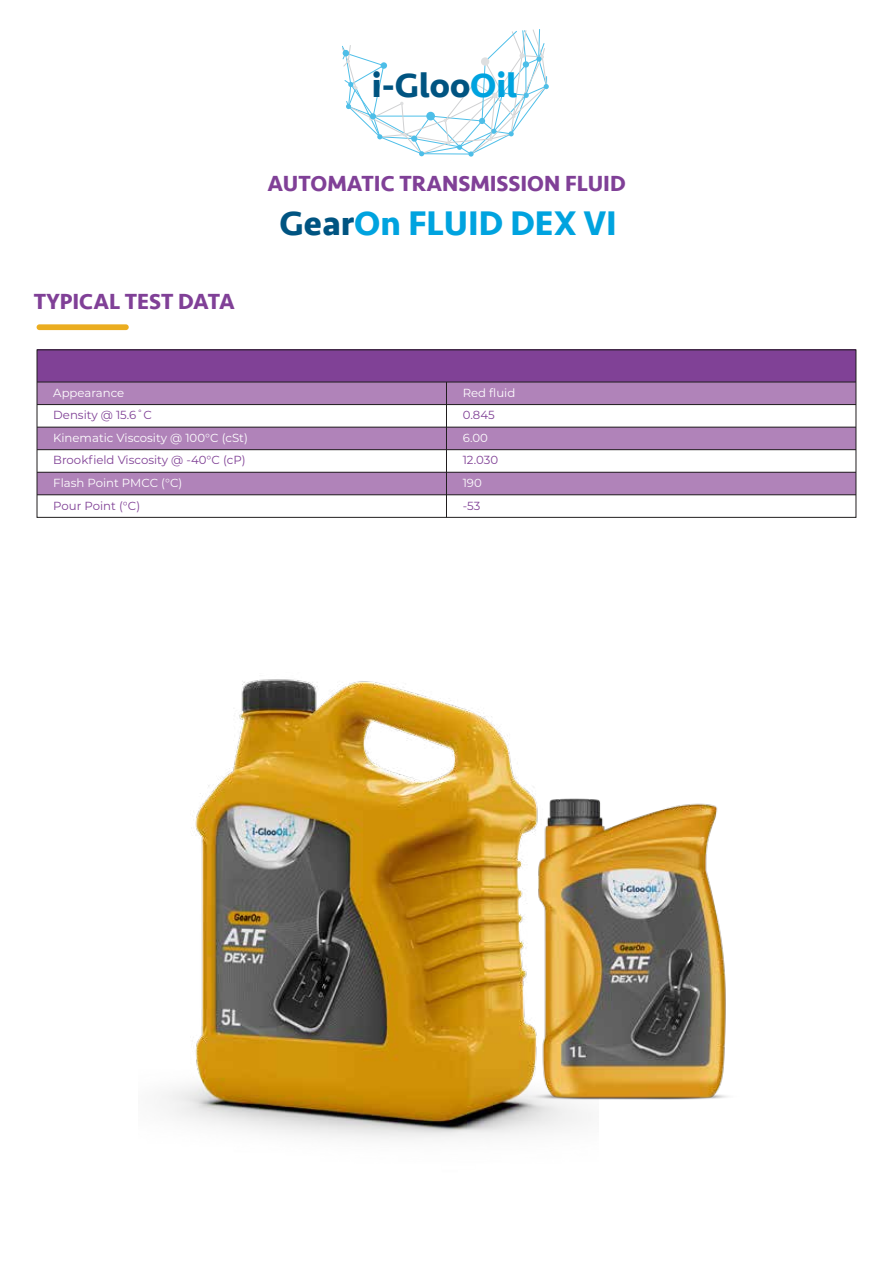
<style>
.page{position:relative;width:893px;height:1263px;background:#fff}
.page>*{position:absolute;margin:0;border:0;box-sizing:border-box;transform-origin:0 0}
.t1{font:700 35.1px "Seravek";color:#00a3df}
.t2{font:700 35.1px "Seravek";color:#005481}
.t3{font:700 22.5px "Seravek";color:#804097}
.t4{font:11.7px "Montserrat";color:#fff}
.t5{font:11.7px "Montserrat";color:#804196}
.s1{color:#00a3df}
.s2{color:#005481}
</style>
<div class="page">
<svg style="left:342px;top:29px;width:207px;height:128px"></svg>
<svg style="left:426px;top:112px;width:9px;height:8px"></svg>
<div style="left:37px;top:324px;width:92px;height:6px;background:#ebad20;border-radius:3px"></div>
<div style="left:37px;top:382px;width:409px;height:23px;background:#b083b9"></div>
<div style="left:37px;top:427px;width:409px;height:23px;background:#b083b9"></div>
<div style="left:37px;top:472px;width:409px;height:23px;background:#b083b9"></div>
<div style="left:37px;top:350px;width:819px;height:32px;background:#804196"></div>
<div style="left:446px;top:382px;width:410px;height:23px;background:#b083b9"></div>
<div style="left:446px;top:427px;width:410px;height:23px;background:#b083b9"></div>
<div style="left:446px;top:472px;width:410px;height:23px;background:#b083b9"></div>
<hr style="left:37px;top:382px;width:819px;height:1px;background:#211e1f">
<hr style="left:37px;top:404px;width:819px;height:1px;background:#211e1f">
<hr style="left:37px;top:427px;width:819px;height:1px;background:#211e1f">
<hr style="left:37px;top:449px;width:819px;height:1px;background:#211e1f">
<hr style="left:37px;top:472px;width:819px;height:1px;background:#211e1f">
<hr style="left:37px;top:494px;width:819px;height:1px;background:#211e1f">
<hr style="left:446px;top:382px;width:1px;height:135px;background:#211e1f">
<div style="left:37px;top:349px;width:819px;height:169px;border:1px solid #211e1f"></div>
<img style="left:162px;top:679px;width:395px;height:460px">
<img style="left:510px;top:768px;width:218px;height:360px">
<h1 class="t2" style="left:372px;top:57px;width:146px">i-Gloo<span class="s1">Oil</span></h1>
<h2 class="t3" style="left:34px;top:283px;width:203px">TYPICAL TEST DATA</h2>
<h2 class="t3" style="left:268px;top:165px;width:360px">AUTOMATIC TRANSMISSION FLUID</h2>
<h1 class="t1" style="left:279px;top:195px;width:339px"><span class="s2">Gear</span>On FLUID DEX VI</h1>
<p class="t4" style="left:53px;top:385px;width:73px">Appearance</p>
<p class="t5" style="left:53px;top:407px;width:100px">Density @ 15.6˚C</p>
<p class="t4" style="left:53px;top:430px;width:196px">Kinematic Viscosity @ 100°C (cSt)</p>
<p class="t5" style="left:53px;top:452px;width:194px">Brookfield Viscosity @ -40°C (cP)</p>
<p class="t4" style="left:53px;top:475px;width:131px">Flash Point PMCC (°C)</p>
<p class="t4" style="left:463px;top:385px;width:54px">Red fluid</p>
<p class="t5" style="left:463px;top:407px;width:34px">0.845</p>
<p class="t4" style="left:463px;top:430px;width:27px">6.00</p>
<p class="t5" style="left:463px;top:452px;width:37px">12.030</p>
<p class="t4" style="left:463px;top:475px;width:21px">190</p>
<p class="t5" style="left:53px;top:497px;width:88px">Pour Point (°C)</p>
<p class="t5" style="left:463px;top:497px;width:19px">-53</p>
</div>
